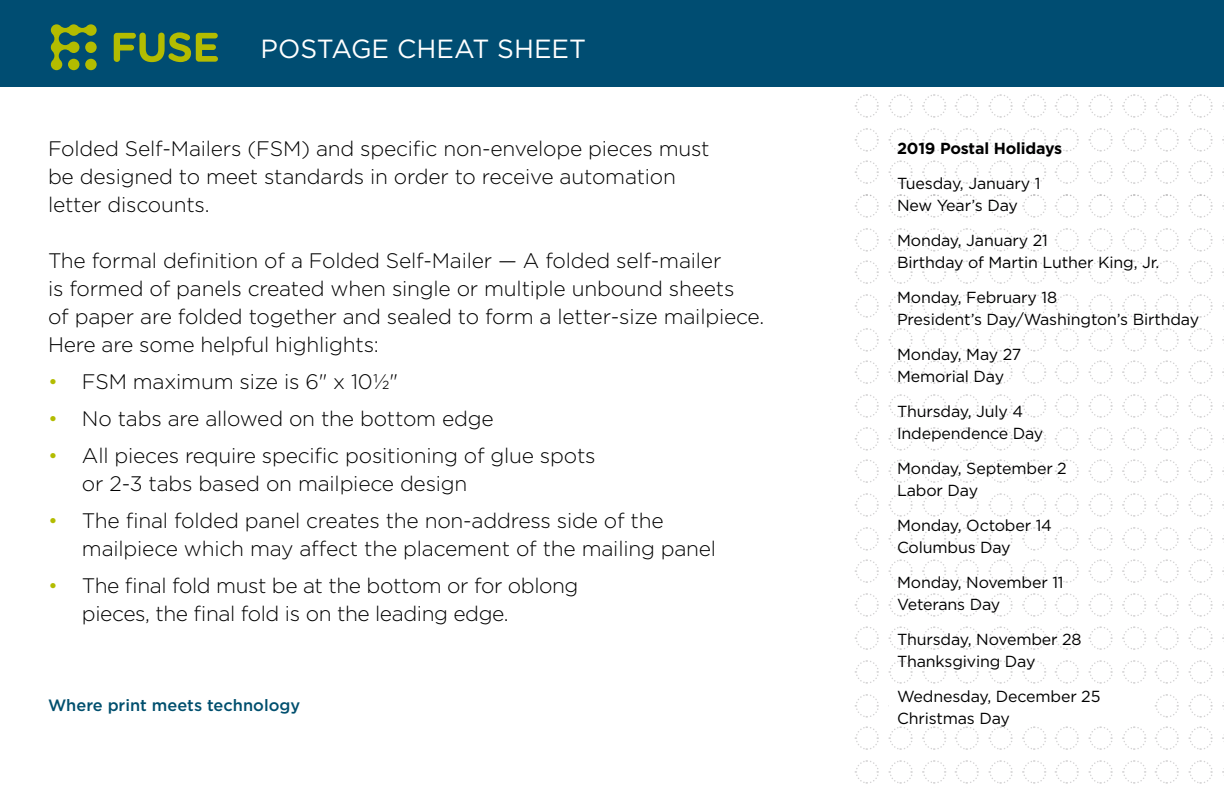
<style>
.page{position:relative;width:1224px;height:792px;background:#fff}
.page>*{position:absolute;margin:0;border:0;box-sizing:border-box;transform-origin:0 0}
.t1{font:26.2px "Gotham";color:#fff}
.t2{font:300 21px/28px "Gotham";letter-spacing:-.01em;color:#000}
.t3{font:500 16.4px "Gotham";color:#004f6e}
.t4{font:16px/22px "Gotham";letter-spacing:-.01em;color:#000}
.t5{font:700 16px "Gotham";letter-spacing:-.01em;color:#000}
.s1{color:#b3bc00}
</style>
<div class="page">
<div style="left:0;top:0;width:1224px;height:86px;background:#004d72"></div>
<svg style="left:114px;top:32px;width:104px;height:30px"></svg>
<svg style="left:51px;top:24px;width:46px;height:46px"></svg>
<p class="t1" style="left:261px;top:34px;width:327px">POSTAGE CHEAT SHEET</p>
<p class="t2" style="left:48px;top:134px;width:663px">Folded Self-Mailers (FSM) and specific non-envelope pieces must be designed to meet standards in order to receive automation letter discounts.</p>
<p class="t2" style="left:48px;top:246px;width:718px">The formal definition of a Folded Self-Mailer — A folded self-mailer<br>is formed of panels created when single or multiple unbound sheets<br>of paper are folded together and sealed to form a letter-size mailpiece.<br>Here are some helpful highlights:</p>
<p class="t2" style="left:48px;top:367px;width:352px"><span class="s1">•</span> FSM maximum size is 6" x 10½"</p>
<p class="t2" style="left:48px;top:404px;width:447px"><span class="s1">•</span> No tabs are allowed on the bottom edge</p>
<p class="t2" style="left:82px;top:441px;width:515px;text-indent:-34px"><span class="s1">•</span> All pieces require specific positioning of glue spots or 2-3 tabs based on mailpiece design</p>
<p class="t2" style="left:82px;top:506px;width:636px;text-indent:-34px"><span class="s1">•</span> The final folded panel creates the non-address side of the mailpiece which may affect the placement of the mailing panel</p>
<p class="t2" style="left:82px;top:571px;width:498px;text-indent:-34px"><span class="s1">•</span> The final fold must be at the bottom or for oblong pieces, the final fold is on the leading edge.</p>
<p class="t3" style="left:48px;top:696px;width:254px">Where print meets technology</p>
<p class="t5" style="left:897px;top:138px;width:167px">2019 Postal Holidays</p>
<p class="t4" style="left:897px;top:172px;width:145px">Tuesday, January 1<br>New Year’s Day</p>
<p class="t4" style="left:897px;top:229px;width:264px">Monday, January 21<br>Birthday of Martin Luther King, Jr.</p>
<p class="t4" style="left:897px;top:286px;width:304px">Monday, February 18<br>President’s Day/Washington’s Birthday</p>
<p class="t4" style="left:897px;top:343px;width:126px">Monday, May 27<br>Memorial Day</p>
<p class="t4" style="left:897px;top:400px;width:148px">Thursday, July 4<br>Independence Day</p>
<p class="t4" style="left:897px;top:457px;width:171px">Monday, September 2<br>Labor Day</p>
<p class="t4" style="left:897px;top:514px;width:156px">Monday, October 14<br>Columbus Day</p>
<p class="t4" style="left:897px;top:571px;width:168px">Monday, November 11<br>Veterans Day</p>
<p class="t4" style="left:897px;top:628px;width:186px">Thursday, November 28<br>Thanksgiving Day</p>
<p class="t4" style="left:897px;top:685px;width:205px">Wednesday, December 25<br>Christmas Day</p>
</div>
